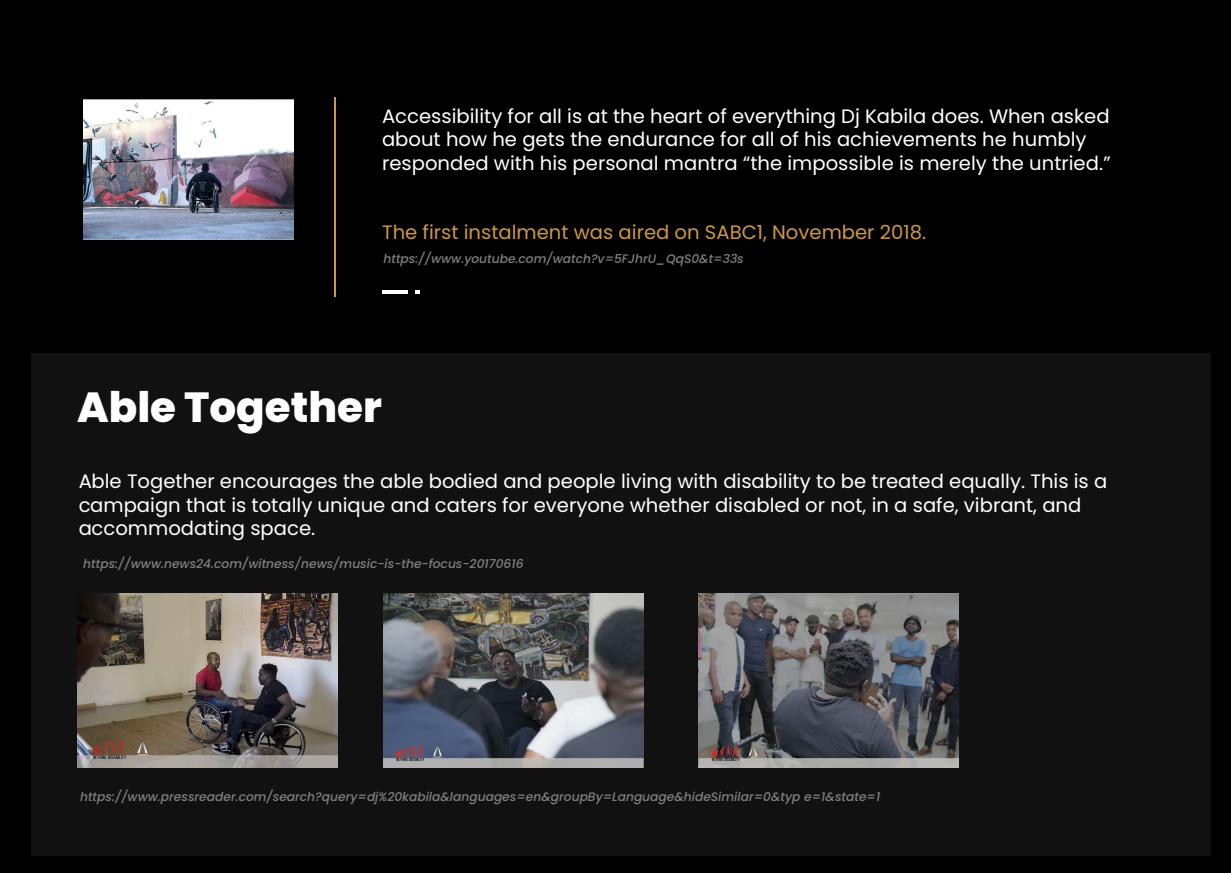
<style>
.page{position:relative;width:1231px;height:873px;background:#fff}
.page>*{position:absolute;margin:0;border:0;box-sizing:border-box;transform-origin:0 0}
.t1{font:800 42px "Poppins";color:#fff}
.t2{font:19.39px/23.3px "Poppins";color:#fff}
.t3{font:19.39px "Poppins";color:#ce9943}
.t4{font:italic 500 12.25px "Poppins";color:#808080}
</style>
<div class="page">
<div style="left:0;top:0;width:1231px;height:872px;background:#000"></div>
<hr style="left:335px;top:97px;width:1px;height:200px;background:#ce9943">
<img style="left:83px;top:99px;width:210px;height:141px">
<div style="left:32px;top:353px;width:1179px;height:502px;background:#111"></div>
<img style="left:77px;top:593px;width:260px;height:173px">
<img style="left:384px;top:593px;width:260px;height:173px">
<img style="left:699px;top:593px;width:260px;height:173px">
<p class="t2" style="left:382px;top:104px;width:730px">Accessibility for all is at the heart of everything Dj Kabila does. When asked about how he gets the endurance for all of his achievements he humbly responded with his personal mantra “the impossible is merely the untried.”</p>
<p class="t3" style="left:382px;top:221px;width:546px">The first instalment was aired on SABC1, November 2018.</p>
<p class="t4" style="left:384px;top:251px;width:362px">https://www.youtube.com/watch?v=5FJhrU_QqS0&amp;t=33s</p>
<h1 class="t1" style="left:77px;top:382px;width:306px">Able Together</h1>
<p class="t2" style="left:78px;top:470px;width:1030px">Able Together encourages the able bodied and people living with disability to be treated equally. This is a campaign that is totally unique and caters for everyone whether disabled or not, in a safe, vibrant, and accommodating space.</p>
<p class="t4" style="left:83px;top:556px;width:442px">https://www.news24.com/witness/news/music-is-the-focus-20170616</p>
<p class="t4" style="left:80px;top:789px;width:802px">https://www.pressreader.com/search?query=dj%20kabila&amp;languages=en&amp;groupBy=Language&amp;hideSimilar=0&amp;typ e=1&amp;state=1</p>
</div>
